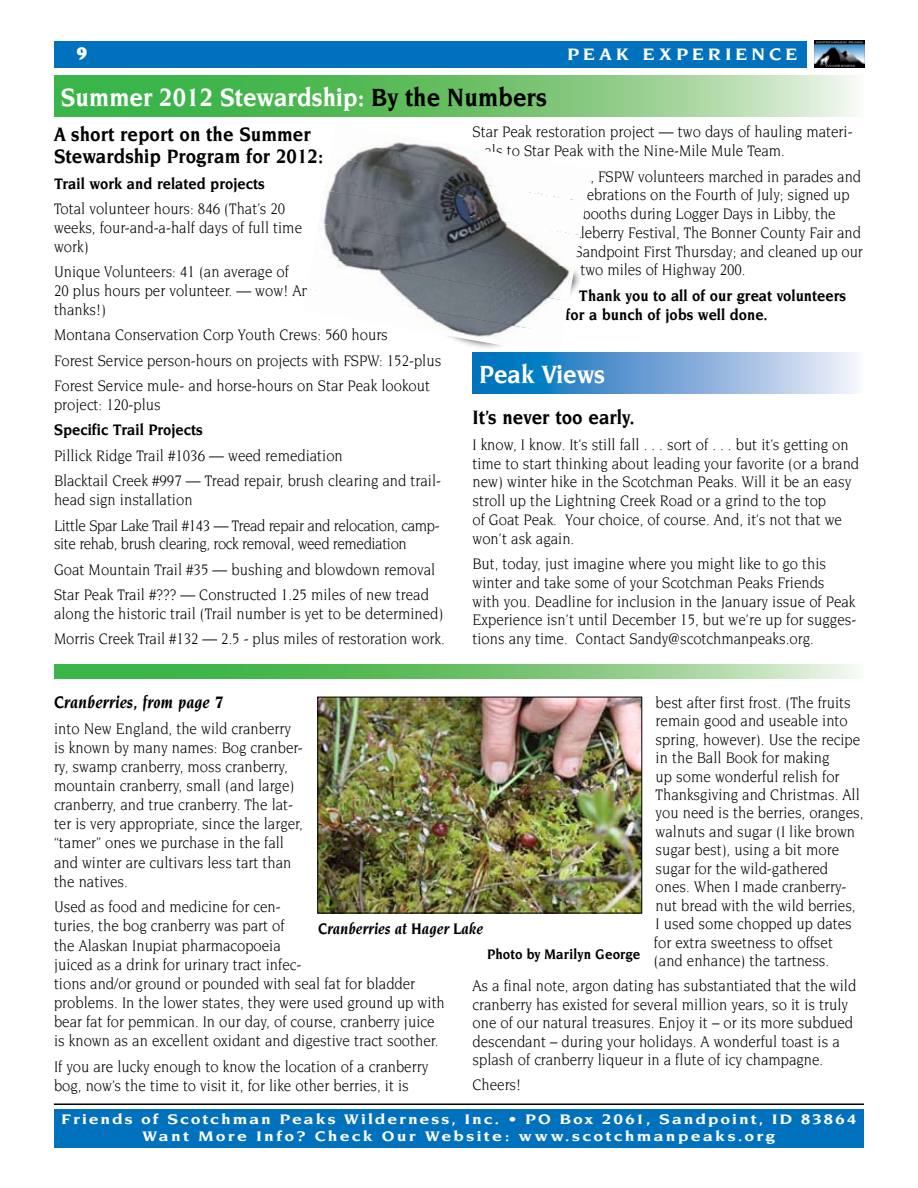
<style>
.page{position:relative;width:918px;height:1188px;background:#fff}
.page>*{position:absolute;margin:0;border:0;box-sizing:border-box;transform-origin:0 0}
.t1{font:700 27px "Novarese";color:#fff;scale:.9 1}
.t2{font:700 21px/22.5px "Novarese";color:#000;scale:.9 1}
.t3{font:italic 700 18px "Novarese";color:#000;scale:.9 1}
.t4{font:700 18px "Novarese";letter-spacing:.195em;color:#fff;scale:1.1 1}
.t5{font:900 18px "Novarese";color:#fff}
.t6{font:16.5px/18.5px "Novarese";color:#000;scale:.9 1}
.t7{font:700 16.5px/18.8px "Novarese";color:#000;scale:.9 1}
.t8{font:16.5px/25.5px "Novarese";letter-spacing:-.025em;color:#000;scale:.9 1}
.t9{font:italic 700 16.5px "Novarese";color:#000;scale:.9 1}
.t10{font:700 15px/16.5px "Novarese";letter-spacing:.115em;color:#fff;text-align:center;scale:1.18 1}
.t11{font:700 15px "Novarese";letter-spacing:.01em;color:#000;scale:.9 1}
.s1{color:#000}
</style>
<div class="page">
<div style="left:54px;top:41px;width:752px;height:27px;background:#0071bc"></div>
<img style="left:814px;top:41px;width:50px;height:27px">
<hr style="left:54px;top:1103px;width:810px;height:2px;background:#000">
<div style="left:54px;top:1109px;width:810px;height:39px;background:#0071bc"></div>
<svg style="left:54px;top:76px;width:804px;height:40px;background:#75c676"></svg>
<img style="left:319px;top:699px;width:321px;height:212px">
<div style="left:317px;top:697px;width:325px;height:216px;border:1px solid #000"></div>
<svg style="left:54px;top:665px;width:804px;height:13px;background:#75c676"></svg>
<div style="left:323px;top:141px;width:259px;height:209px;background:#000;opacity:.75"></div>
<img style="left:330px;top:138px;width:252px;height:19px">
<img style="left:324px;top:157px;width:258px;height:78px">
<img style="left:323px;top:190px;width:257px;height:78px">
<img style="left:323px;top:223px;width:251px;height:78px">
<img style="left:323px;top:256px;width:246px;height:78px">
<img style="left:323px;top:289px;width:240px;height:64px">
<svg style="left:472px;top:353px;width:385px;height:40px;background:#6ea7d7"></svg>
<p class="t5" style="left:77px;top:43px;width:12px">9</p>
<p class="t4" style="left:567px;top:44px;width:211px">Peak Experience</p>
<h1 class="t1" style="left:61px;top:82px;width:542px">Summer 2012 Stewardship: <span class="s1">By the Numbers</span></h1>
<p class="t2" style="left:54px;top:122px;width:301px">A short report on the Summer<br>Stewardship Program for 2012:</p>
<p class="t7" style="left:54px;top:174px;width:236px">Trail work and related projects</p>
<p class="t6" style="left:54px;top:199px;width:277px">Total volunteer hours: 846 (That’s 20 weeks, four-and-a-half days of full time work)</p>
<p class="t6" style="left:54px;top:262px;width:295px">Unique Volunteers: 41 (an average of<br>20 plus hours per volunteer. — wow! And thanks!)</p>
<p class="t6" style="left:54px;top:322px;width:432px;line-height:25.5px">Montana Conservation Corp Youth Crews: 560 hours<br>Forest Service person-hours on projects with FSPW: 152-plus<br>Forest Service mule- and horse-hours on Star Peak lookout</p>
<p class="t6" style="left:54px;top:395px;width:120px">project: 120-plus</p>
<p class="t7" style="left:54px;top:420px;width:167px">Specific Trail Projects</p>
<p class="t6" style="left:54px;top:442px;width:432px;line-height:25.5px">Pillick Ridge Trail #1036 — weed remediation<br>Blacktail Creek #997 — Tread repair, brush clearing and trail-</p>
<p class="t8" style="left:54px;top:487px;width:430px">head sign installation<br>Little Spar Lake Trail #143 — Tread repair and relocation, camp-</p>
<p class="t6" style="left:54px;top:531px;width:425px;line-height:25.5px">site rehab, brush clearing, rock removal, weed remediation<br>Goat Mountain Trail #35 — bushing and blowdown removal<br>Star Peak Trail #??? — Constructed 1.25 miles of new tread</p>
<p class="t6" style="left:54px;top:601px;width:436px;line-height:25.5px">along the historic trail (Trail number is yet to be determined)<br>Morris Creek Trail #132 — 2.5 - plus miles of restoration work.</p>
<p class="t6" style="left:485px;top:122px;width:411px;text-indent:-12px">Star Peak restoration project — two days of hauling materi&shy;als to Star Peak with the Nine-Mile Mule Team.</p>
<p class="t6" style="left:501px;top:167px;width:402px">On top of that, FSPW volunteers marched in parades and</p>
<p class="t6" style="left:508px;top:186px;width:381px">joined in celebrations on the Fourth of July; signed up</p>
<p class="t6" style="left:519px;top:204px;width:353px">friends at booths during Logger Days in Libby, the</p>
<p class="t6" style="left:549px;top:223px;width:348px">Huckleberry Festival, The Bonner County Fair and</p>
<p class="t6" style="left:574px;top:242px;width:322px">Sandpoint First Thursday; and cleaned up our</p>
<p class="t6" style="left:580px;top:261px;width:185px">two miles of Highway 200.</p>
<p class="t7" style="left:565px;top:286px;width:313px;text-indent:13px">Thank you to all of our great volunteers for a bunch of jobs well done.</p>
<h1 class="t1" style="left:479px;top:359px;width:141px">Peak Views</h1>
<p class="t2" style="left:472px;top:406px;width:182px">It’s never too early.</p>
<p class="t6" style="left:472px;top:435px;width:431px">I know, I know. It’s still fall . . . sort of . . . but it’s getting on time to start thinking about leading your favorite (or a brand new) winter hike in the Scotchman Peaks. Will it be an easy stroll up the Lightning Creek Road or a grind to the top<br>of Goat Peak. Your choice, of course. And, it’s not that we won’t ask again.</p>
<p class="t6" style="left:472px;top:554px;width:428px">But, today, just imagine where you might like to go this winter and take some of your Scotchman Peaks Friends<br>with you. Deadline for inclusion in the January issue of Peak Experience isn’t until December 15, but we’re up for sugges&shy;tions any time. Contact Sandy@scotchmanpeaks.org.</p>
<p class="t3" style="left:54px;top:692px;width:190px">Cranberries, from page 7</p>
<p class="t6" style="left:54px;top:719px;width:278px;line-height:19px">into New England, the wild cranberry is known by many names: Bog cranber&shy;ry, swamp cranberry, moss cranberry, mountain cranberry, small (and large) cranberry, and true cranberry. The lat&shy;ter is very appropriate, since the larger, “tamer” ones we purchase in the fall and winter are cultivars less tart than the natives.</p>
<p class="t6" style="left:54px;top:897px;width:436px;line-height:19px">Used as food and medicine for cen-<br>turies, the bog cranberry was part of<br>the Alaskan Inupiat pharmacopoeia<br>juiced as a drink for urinary tract infec-<br>tions and/or ground or pounded with seal fat for bladder problems. In the lower states, they were used ground up with bear fat for pemmican. In our day, of course, cranberry juice is known as an excellent oxidant and digestive tract soother.</p>
<p class="t6" style="left:54px;top:1056px;width:417px;line-height:19px">If you are lucky enough to know the location of a cranberry bog, now’s the time to visit it, for like other berries, it is</p>
<p class="t6" style="left:654px;top:693px;width:234px">best after first frost. (The fruits remain good and useable into spring, however). Use the recipe in the Ball Book for making<br>up some wonderful relish for<br>Thanksgiving and Christmas. All you need is the berries, oranges, walnuts and sugar (I like brown sugar best), using a bit more sugar for the wild-gathered ones. When I made cranberry&shy;nut bread with the wild berries,<br>I used some chopped up dates for extra sweetness to offset (and enhance) the tartness.</p>
<p class="t6" style="left:473px;top:976px;width:428px">As a final note, argon dating has substantiated that the wild cranberry has existed for several million years, so it is truly one of our natural treasures. Enjoy it – or its more subdued descendant – during your holidays. A wonderful toast is a splash of cranberry liqueur in a flute of icy champagne.</p>
<p class="t6" style="left:473px;top:1075px;width:56px">Cheers!</p>
<p class="t9" style="left:318px;top:919px;width:185px">Cranberries at Hager Lake</p>
<p class="t11" style="left:487px;top:945px;width:172px">Photo by Marilyn George</p>
<p class="t10" style="left:61px;top:1111px;width:676px">Friends of Scotchman Peaks Wilderness, Inc. • PO Box 2061, Sandpoint, ID 83864<br>Want More Info? Check Our Website: www.scotchmanpeaks.org</p>
</div>
